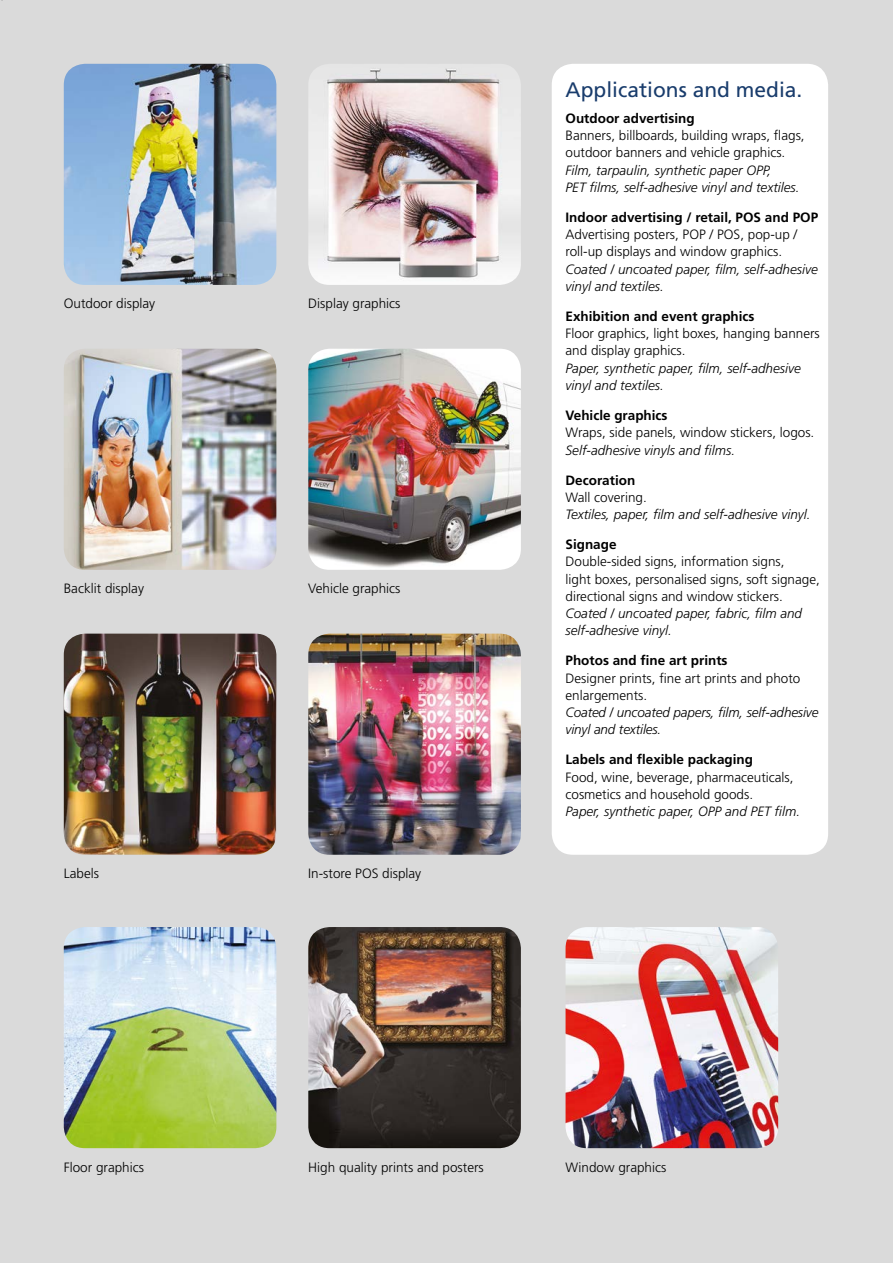
<style>
.page{position:relative;width:893px;height:1263px;background:#dadada}
.page>*{position:absolute;margin:0;border:0;box-sizing:border-box;transform-origin:0 0}
.t1{font:21px "Frutiger";color:#193c6c}
.t2{font:300 13.5px/17.2px "Frutiger";color:#000}
.t3{font:italic 300 13.5px/17.2px "Frutiger";color:#000}
.t4{font:700 13.5px "Frutiger";color:#000}
</style>
<div class="page">
<div style="left:552px;top:64px;width:276px;height:791px;background:#fff;border-radius:21px"></div>
<img style="left:308px;top:349px;width:213px;height:221px">
<img style="left:308px;top:927px;width:213px;height:221px">
<img style="left:566px;top:927px;width:212px;height:221px">
<img style="left:64px;top:927px;width:212px;height:221px">
<img style="left:308px;top:64px;width:213px;height:221px">
<img style="left:64px;top:64px;width:212px;height:221px">
<img style="left:64px;top:349px;width:212px;height:221px">
<img style="left:308px;top:634px;width:213px;height:221px">
<img style="left:64px;top:634px;width:212px;height:221px">
<p class="t2" style="left:64px;top:295px;width:93px">Outdoor display</p>
<p class="t2" style="left:64px;top:580px;width:82px">Backlit display</p>
<p class="t2" style="left:308px;top:295px;width:94px">Display graphics</p>
<p class="t2" style="left:308px;top:580px;width:94px">Vehicle graphics</p>
<h1 class="t1" style="left:566px;top:77px;width:238px">Applications and media.</h1>
<p class="t4" style="left:566px;top:110px;width:131px">Outdoor advertising</p>
<p class="t2" style="left:566px;top:127px;width:241px">Banners, billboards, building wraps, flags, outdoor banners and vehicle graphics.</p>
<p class="t3" style="left:566px;top:161px;width:235px">Film, tarpaulin, synthetic paper OPP,<br>PET films, self-adhesive vinyl and textiles.</p>
<p class="t4" style="left:566px;top:209px;width:254px">Indoor advertising / retail, POS and POP</p>
<p class="t2" style="left:566px;top:226px;width:233px">Advertising posters, POP / POS, pop-up / roll-up displays and window graphics.</p>
<p class="t3" style="left:566px;top:260px;width:254px">Coated / uncoated paper, film, self-adhesive vinyl and textiles.</p>
<p class="t4" style="left:566px;top:308px;width:191px">Exhibition and event graphics</p>
<p class="t2" style="left:566px;top:325px;width:256px">Floor graphics, light boxes, hanging banners and display graphics.</p>
<p class="t3" style="left:566px;top:359px;width:237px">Paper, synthetic paper, film, self-adhesive vinyl and textiles.</p>
<p class="t4" style="left:566px;top:407px;width:104px">Vehicle graphics</p>
<p class="t2" style="left:566px;top:424px;width:250px">Wraps, side panels, window stickers, logos.</p>
<p class="t3" style="left:566px;top:441px;width:171px">Self-adhesive vinyls and films.</p>
<p class="t4" style="left:566px;top:472px;width:71px">Decoration</p>
<p class="t2" style="left:566px;top:488px;width:83px">Wall covering.</p>
<p class="t3" style="left:566px;top:506px;width:247px">Textiles, paper, film and self-adhesive vinyl.</p>
<p class="t4" style="left:566px;top:536px;width:53px">Signage</p>
<p class="t2" style="left:566px;top:553px;width:256px">Double-sided signs, information signs,<br>light boxes, personalised signs, soft signage, directional signs and window stickers.</p>
<p class="t3" style="left:566px;top:605px;width:238px">Coated / uncoated paper, fabric, film and self-adhesive vinyl.</p>
<p class="t4" style="left:566px;top:653px;width:164px">Photos and fine art prints</p>
<p class="t2" style="left:566px;top:669px;width:236px">Designer prints, fine art prints and photo enlargements.</p>
<p class="t3" style="left:566px;top:704px;width:254px">Coated / uncoated papers, film, self-adhesive vinyl and textiles.</p>
<p class="t4" style="left:566px;top:752px;width:189px">Labels and flexible packaging</p>
<p class="t2" style="left:566px;top:768px;width:230px">Food, wine, beverage, pharmaceuticals, cosmetics and household goods.</p>
<p class="t3" style="left:566px;top:803px;width:236px">Paper, synthetic paper, OPP and PET film.</p>
<p class="t2" style="left:64px;top:865px;width:37px">Labels</p>
<p class="t2" style="left:308px;top:865px;width:115px">In-store POS display</p>
<p class="t2" style="left:64px;top:1158px;width:82px">Floor graphics</p>
<p class="t2" style="left:308px;top:1158px;width:177px">High quality prints and posters</p>
<p class="t2" style="left:566px;top:1158px;width:102px">Window graphics</p>
</div>
